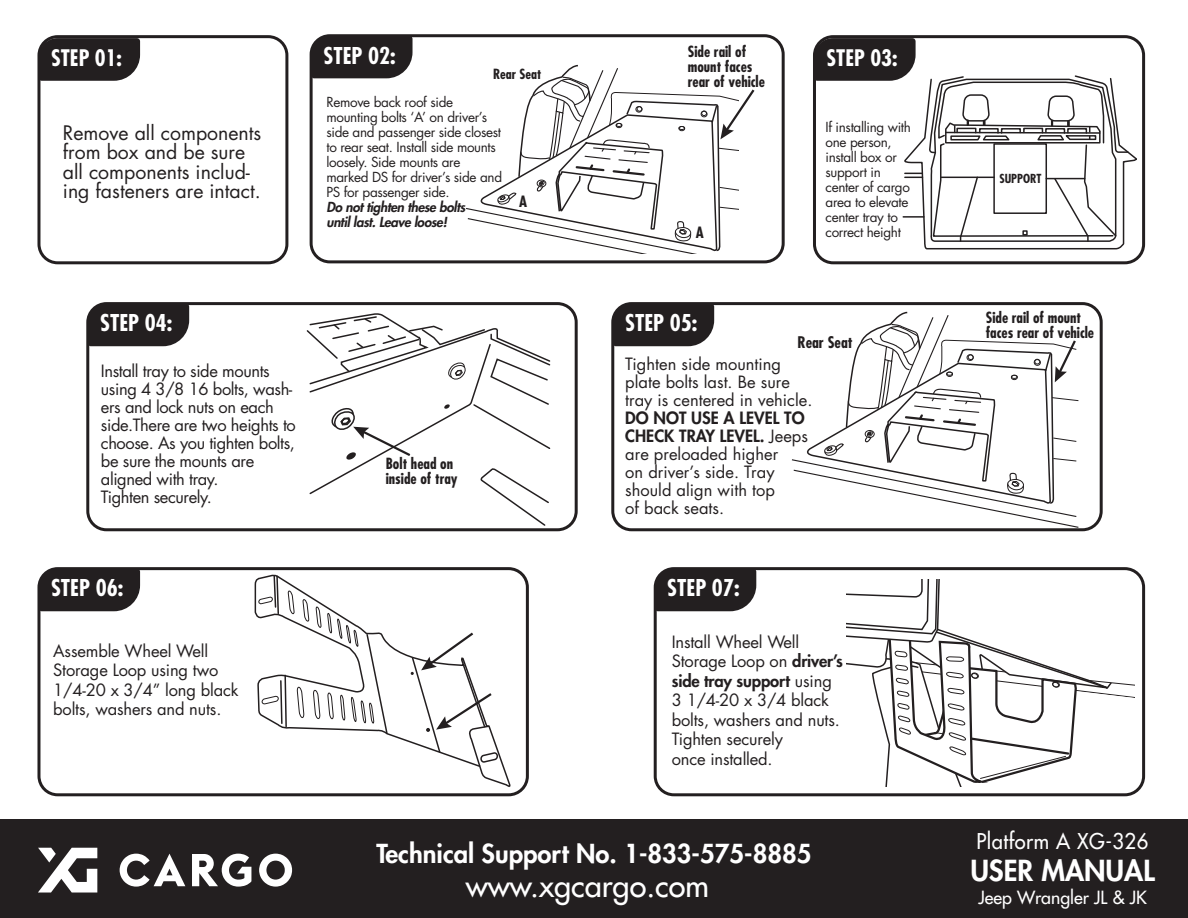
<style>
.page{position:relative;width:1188px;height:918px;background:#fff}
.page>*{position:absolute;margin:0;border:0;box-sizing:border-box;transform-origin:0 0}
.t1{font:500 30.75px "Futura Std";color:#fff}
.t2{font:800 28.2px "Futura Std";color:#fff}
.t3{font:800 25.5px "Futura Std";color:#fff}
.t4{font:700 condensed 22.65px "Futura Std";color:#fff}
.t5{font:700 condensed 22.2px "Futura Std";color:#fff}
.t6{font:500 21.15px "Futura Std";letter-spacing:.025em;color:#fff;scale:.95 1}
.t7{font:19.5px/19.5px "Futura Std";color:#231f20}
.t8{font:500 17.7px "Futura Std";color:#fff}
.t9{font:16.5px/18px "Futura Std";letter-spacing:-.01em;color:#231f20}
.t10{font:700 condensed 15.6px "Futura Std";color:#231f20}
.t11{font:700 condensed 15.15px "Futura Std";color:#231f20}
.t12{font:700 condensed 15px/15px "Futura Std";color:#231f20}
.t13{font:700 condensed 13.65px "Futura Std";color:#231f20}
.t14{font:13.5px/15px "Futura Std";letter-spacing:-.025em;color:#231f20}
.t15{font:italic 800 13.5px/15px "Futura Std";letter-spacing:-.025em;color:#231f20}
.t16{font:700 condensed 12.15px "Futura Std";color:#231f20}
.s1{font-weight:800}
</style>
<div class="page">
<div style="left:0;top:820px;width:1188px;height:98px;background:#231f20"></div>
<svg style="left:120px;top:854px;width:65px;height:33px"></svg>
<svg style="left:192px;top:854px;width:59px;height:33px"></svg>
<svg style="left:259px;top:854px;width:33px;height:33px"></svg>
<svg style="left:38px;top:848px;width:59px;height:45px"></svg>
<div style="left:37px;top:35px;width:251px;height:229px;border:3px solid #231f20;border-radius:19px"></div>
<div style="left:314px;top:38px;width:99px;height:40px;background:#231f20"></div>
<div style="left:310px;top:34px;width:475px;height:229px;border:3px solid #231f20;border-radius:19px"></div>
<svg style="left:39px;top:38px;width:101px;height:43px;background:#2d292a"></svg>
<div style="left:813px;top:35px;width:332px;height:229px;border:3px solid #231f20;border-radius:19px"></div>
<svg style="left:814px;top:38px;width:102px;height:43px;background:#2c2829"></svg>
<div style="left:615px;top:306px;width:99px;height:40px;background:#231f20"></div>
<div style="left:611px;top:302px;width:492px;height:229px;border:3px solid #231f20;border-radius:19px"></div>
<div style="left:90px;top:306px;width:99px;height:40px;background:#231f20"></div>
<div style="left:86px;top:302px;width:492px;height:229px;border:3px solid #231f20;border-radius:19px"></div>
<div style="left:41px;top:571px;width:99px;height:40px;background:#231f20"></div>
<div style="left:37px;top:567px;width:492px;height:229px;border:3px solid #231f20;border-radius:19px"></div>
<div style="left:658px;top:571px;width:98px;height:40px;background:#231f20"></div>
<div style="left:654px;top:567px;width:491px;height:229px;border:3px solid #231f20;border-radius:19px"></div>
<svg style="left:901px;top:77px;width:237px;height:251px"></svg>
<svg style="left:905px;top:173px;width:18px;height:5px"></svg>
<hr style="left:903px;top:216px;width:21px;height:2px;background:#231f20">
<svg style="left:929px;top:75px;width:200px;height:168px"></svg>
<svg style="left:466px;top:64px;width:289px;height:189px"></svg>
<svg style="left:791px;top:311px;width:289px;height:218px"></svg>
<svg style="left:306px;top:313px;width:245px;height:213px"></svg>
<svg style="left:254px;top:574px;width:257px;height:223px"></svg>
<svg style="left:259px;top:575px;width:130px;height:160px"></svg>
<svg style="left:411px;top:630px;width:88px;height:138px"></svg>
<svg style="left:847px;top:579px;width:288px;height:207px"></svg>
<p class="t12" style="left:688px;top:44px;width:79px">Side rail of mount faces rear of vehicle</p>
<h3 class="t4" style="left:323px;top:41px;width:74px">STEP 02:</h3>
<p class="t14" style="left:326px;top:94px;width:177px">Remove back roof side mounting bolts ‘A’ on driver’s side and passenger side closest to rear seat. Install side mounts loosely. Side mounts are marked DS for driver’s side and<br>PS for passenger side.</p>
<p class="t15" style="left:326px;top:199px;width:140px">Do not tighten these bolts until last. Leave loose!</p>
<h3 class="t5" style="left:51px;top:44px;width:73px">STEP 01:</h3>
<h3 class="t5" style="left:827px;top:44px;width:73px">STEP 03:</h3>
<p class="t13" style="left:493px;top:66px;width:50px">Rear Seat</p>
<p class="t7" style="left:63px;top:123px;width:200px">Remove all components from box and be sure all components includ&shy;ing fasteners are intact.</p>
<p class="t14" style="left:826px;top:120px;width:87px">If installing with one person, install box or support in center of cargo area to elevate center tray to correct height</p>
<p class="t11" style="left:519px;top:192px;width:10px">A</p>
<p class="t11" style="left:696px;top:223px;width:10px">A</p>
<h3 class="t4" style="left:100px;top:309px;width:74px">STEP 04:</h3>
<h3 class="t4" style="left:625px;top:309px;width:74px">STEP 05:</h3>
<p class="t10" style="left:797px;top:332px;width:57px">Rear Seat</p>
<p class="t9" style="left:101px;top:362px;width:197px">Install tray to side mounts using 4 3/8 16 bolts, wash&shy;ers and lock nuts on each side.There are two heights to choose. As you tighten bolts, be sure the mounts are aligned with tray.<br>Tighten securely.</p>
<p class="t12" style="left:386px;top:456px;width:73px">Bolt head on inside of tray</p>
<p class="t9" style="left:625px;top:355px;width:189px">Tighten side mounting plate bolts last. Be sure tray is centered in vehicle.</p>
<p class="t9" style="left:625px;top:409px;width:184px"><span class="s1">DO NOT USE A LEVEL TO<br>CHECK TRAY LEVEL.</span> Jeeps are preloaded higher<br>on driver’s side. Tray should align with top<br>of back seats.</p>
<h3 class="t4" style="left:51px;top:574px;width:74px">STEP 06:</h3>
<h3 class="t4" style="left:667px;top:574px;width:74px">STEP 07:</h3>
<p class="t9" style="left:53px;top:641px;width:187px;line-height:19.5px">Assemble Wheel Well<br>Storage Loop using two<br>1/4-20 x 3/4” long black bolts, washers and nuts.</p>
<p class="t9" style="left:672px;top:632px;width:173px;line-height:19.5px">Install Wheel Well<br>Storage Loop on <span class="s1">driver’s side tray support</span> using<br>3 1/4-20 x 3/4 black bolts, washers and nuts.<br>Tighten securely<br>once installed.</p>
<p class="t16" style="left:999px;top:171px;width:44px">SUPPORT</p>
<p class="t12" style="left:986px;top:310px;width:110px">Side rail of mount faces rear of vehicle</p>
<p class="t6" style="left:976px;top:828px;width:183px">Platform A XG-326</p>
<h3 class="t3" style="left:377px;top:837px;width:437px">Technical Support No. 1-833-575-8885</h3>
<h2 class="t2" style="left:970px;top:853px;width:186px">USER MANUAL</h2>
<h1 class="t1" style="left:466px;top:866px;width:245px">www.xgcargo.com</h1>
<p class="t8" style="left:979px;top:886px;width:170px">Jeep Wrangler JL &amp; JK</p>
</div>
